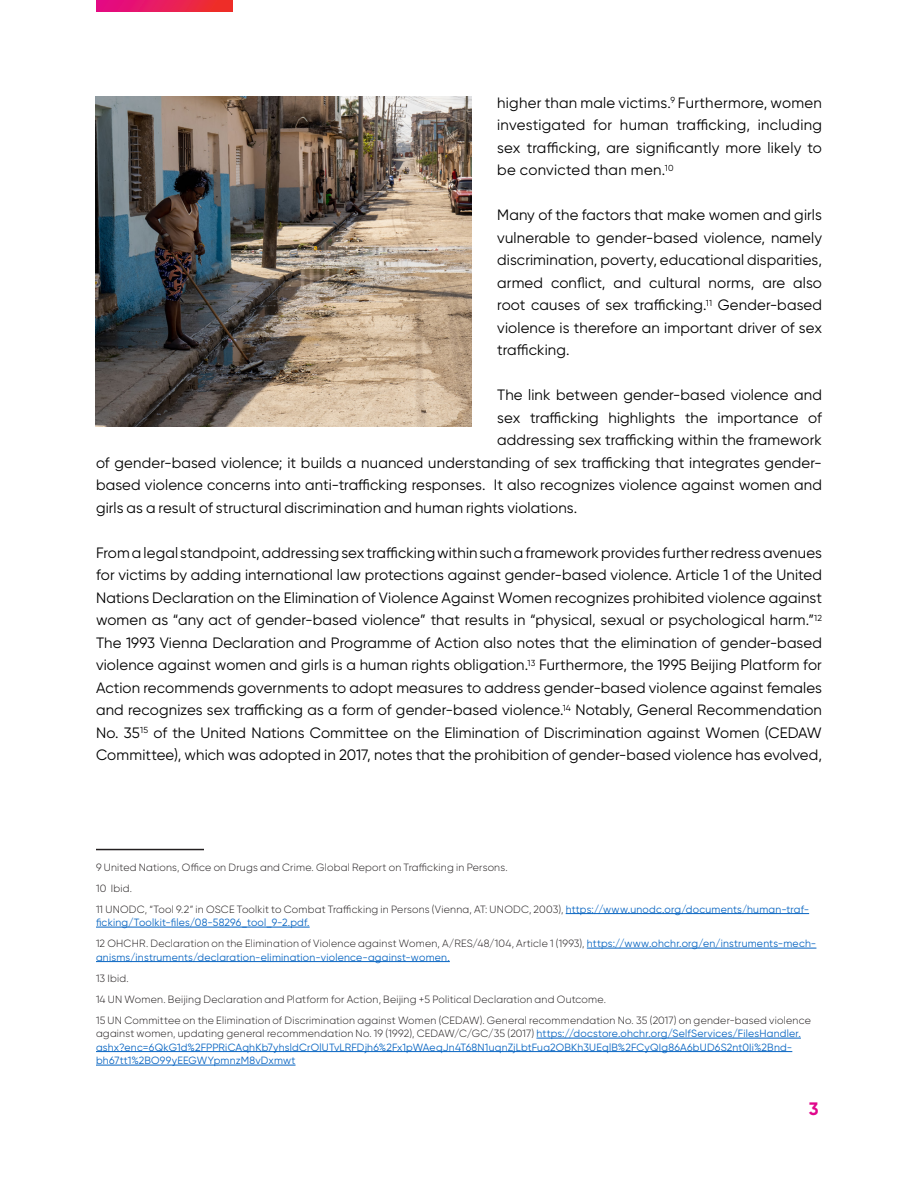
<style>
.page{position:relative;width:918px;height:1188px;background:#fff}
.page>*{position:absolute;margin:0;border:0;box-sizing:border-box;transform-origin:0 0}
.t1{font:700 18px "Gilroy";color:#e0088c}
.t2{font:15px/22.5px "Gilroy";letter-spacing:.01em;color:#000;text-align:justify}
.Footnotes_new{font:10.5px/13.5px "Gilroy";letter-spacing:.02em;color:#0563c1}
.Footnotes_new-2{font:300 10.5px "Gilroy";letter-spacing:.02em;color:#231f20}
.s1{font-weight:300;color:#231f20}
</style>
<div class="page">
<hr style="left:96px;top:849px;width:108px;height:1px;background:#231f20">
<hr style="left:566px;top:913px;width:243px;height:1px;background:#0563c1">
<hr style="left:96px;top:927px;width:214px;height:1px;background:#0563c1">
<hr style="left:587px;top:948px;width:229px;height:1px;background:#0563c1">
<hr style="left:96px;top:961px;width:354px;height:1px;background:#0563c1">
<hr style="left:536px;top:1038px;width:265px;height:1px;background:#0563c1">
<hr style="left:96px;top:1051px;width:696px;height:1px;background:#0563c1">
<hr style="left:96px;top:1065px;width:200px;height:1px;background:#0563c1">
<svg style="left:96px;top:0;width:137px;height:12px;background:#e81d58"></svg>
<img style="left:95px;top:96px;width:377px;height:331px">
<p class="t2" style="left:497px;top:91px;width:326px">higher than male victims.<sup>9</sup> Furthermore, women investigated for human trafficking, including sex trafficking, are significantly more likely to be convicted than men.<sup>10</sup></p>
<p class="t2" style="left:497px;top:204px;width:326px">Many of the factors that make women and girls vulnerable to gender-based violence, namely discrimination, poverty, educational disparities, armed conflict, and cultural norms, are also root causes of sex trafficking.<sup>11</sup> Gender-based violence is therefore an important driver of sex trafficking.</p>
<p class="t2" style="left:497px;top:384px;width:326px">The link between gender-based violence and</p>
<p class="t2" style="left:497px;top:406px;width:326px">sex trafficking highlights the importance of</p>
<p class="t2" style="left:497px;top:429px;width:326px">addressing sex trafficking within the framework</p>
<p class="t2" style="left:96px;top:451px;width:728px">of gender-based violence; it builds a nuanced understanding of sex trafficking that integrates gender-</p>
<p class="t2" style="left:96px;top:474px;width:727px">based violence concerns into anti-trafficking responses. It also recognizes violence against women and</p>
<p class="t2" style="left:96px;top:496px;width:483px">girls as a result of structural discrimination and human rights violations.</p>
<p class="t2" style="left:96px;top:541px;width:728px">From a legal standpoint, addressing sex trafficking within such a framework provides further redress avenues for victims by adding international law protections against gender-based violence. Article 1 of the United Nations Declaration on the Elimination of Violence Against Women recognizes prohibited violence against women as “any act of gender-based violence” that results in “physical, sexual or psychological harm.”<sup>12<br></sup>The 1993 Vienna Declaration and Programme of Action also notes that the elimination of gender-based violence against women and girls is a human rights obligation.<sup>13</sup> Furthermore, the 1995 Beijing Platform for Action recommends governments to adopt measures to address gender-based violence against females and recognizes sex trafficking as a form of gender-based violence.<sup>14</sup> Notably, General Recommendation No. 35<sup>15</sup> of the United Nations Committee on the Elimination of Discrimination against Women (CEDAW Committee), which was adopted in 2017, notes that the prohibition of gender-based violence has evolved,</p>
<p class="Footnotes_new-2" style="left:96px;top:860px;width:413px">9 United Nations, Office on Drugs and Crime. Global Report on Trafficking in Persons.</p>
<p class="Footnotes_new-2" style="left:96px;top:881px;width:37px">10 Ibid.</p>
<p class="Footnotes_new" style="left:96px;top:902px;width:715px"><span class="s1">11 UNODC, “Tool 9.2” in OSCE Toolkit to Combat Trafficking in Persons (Vienna, AT: UNODC, 2003),</span> https://www.unodc.org/documents/human-traf&shy;ficking/Toolkit-files/08-58296_tool_9-2.pdf.</p>
<p class="Footnotes_new" style="left:96px;top:937px;width:722px"><span class="s1">12 OHCHR. Declaration on the Elimination of Violence against Women, A/RES/48/104, Article 1 (1993),</span> https://www.ohchr.org/en/instruments-mech&shy;anisms/instruments/declaration-elimination-violence-against-women.</p>
<p class="Footnotes_new-2" style="left:96px;top:971px;width:34px">13 Ibid.</p>
<p class="Footnotes_new-2" style="left:96px;top:992px;width:512px">14 UN Women. Beijing Declaration and Platform for Action, Beijing +5 Political Declaration and Outcome.</p>
<p class="Footnotes_new" style="left:96px;top:1013px;width:717px"><span class="s1">15 UN Committee on the Elimination of Discrimination against Women (CEDAW). General recommendation No. 35 (2017) on gender-based violence against women, updating general recommendation No. 19 (1992), CEDAW/C/GC/35 (2017)</span> https://docstore.ohchr.org/SelfServices/FilesHandler. ashx?enc=6QkG1d%2FPPRiCAqhKb7yhsldCrOlUTvLRFDjh6%2Fx1pWAeqJn4T68N1uqnZjLbtFua2OBKh3UEqlB%2FCyQIg86A6bUD6S2nt0Ii%2Bnd&shy;bh67tt1%2BO99yEEGWYpmnzM8vDxmwt</p>
<p class="t1" style="left:809px;top:1098px;width:11px">3</p>
</div>
